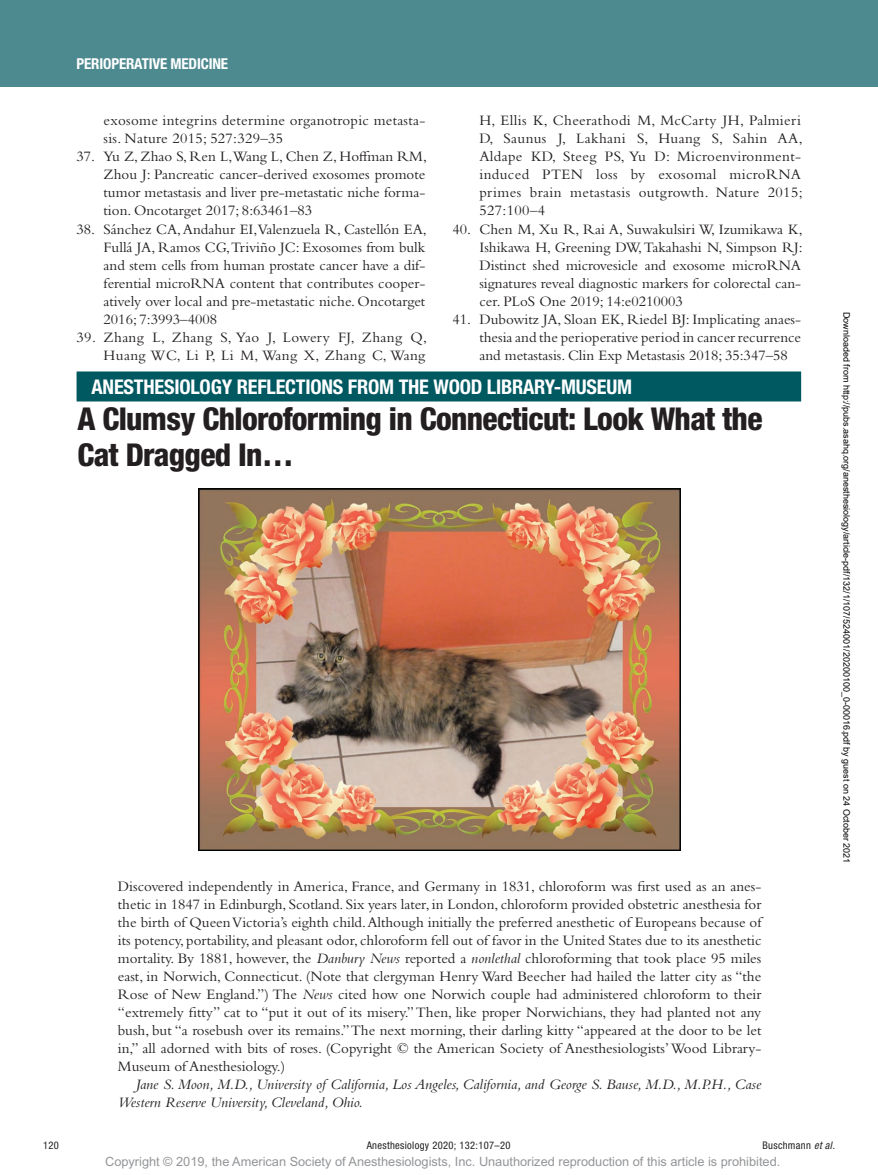
<style>
.page{position:relative;width:878px;height:1175px;background:#fff}
.page>*{position:absolute;margin:0;border:0;box-sizing:border-box;transform-origin:0 0}
.t1{font:800 condensed 31.5px/36px "Helvetica Neue LT Std";letter-spacing:-.02em;color:#231f20}
.t2{font:700 condensed 20.25px "Helvetica Neue LT Std";letter-spacing:-.01em;color:#fff}
.t3{font:15px/18.1px "Bembo Std";color:#231f20;text-align:justify}
.t4{font:italic 15px/18px "Bembo Std";color:#231f20}
.t5{font:15px/18.1px "Bembo Std";letter-spacing:.025em;color:#231f20;text-align:right}
.t6{font:15px/18.1px "Bembo Std";letter-spacing:.02em;color:#231f20}
.t7{font:700 condensed 15px "Helvetica Neue LT Std";color:#fff}
.t8{font:12.75px "Arial MT Std";color:#939598}
.t9{font:condensed 10.5px "Helvetica Neue LT Std";letter-spacing:.03em;color:#231f20}
.t10{font:9px "Arial";color:#000}
.s1{font-style:italic}
</style>
<div class="page">
<div style="left:0;top:0;width:878px;height:86px;background:#4d8a90"></div>
<img style="left:198px;top:488px;width:482px;height:362px">
<div style="left:77px;top:371px;width:724px;height:30px;background:#005861"></div>
<p class="t7" style="left:77px;top:54px;width:16px">PERIO</p>
<p class="t7" style="left:111px;top:54px;width:16px">PERATIVE</p>
<p class="t7" style="left:171px;top:54px;width:19px">MEDICINE</p>
<p class="t6" style="left:104px;top:111px;width:323px">exosome integrins determine organotropic metasta&shy;sis. Nature 2015; 527:329–35</p>
<p class="t3" style="left:104px;top:147px;width:325px;text-indent:-27px">37. Yu Z, Zhao S, Ren L,Wang L, Chen Z, Hoffman RM, Zhou J: Pancreatic cancer-derived exosomes promote tumor metastasis and liver pre-metastatic niche forma&shy;tion. Oncotarget 2017; 8:63461–83</p>
<p class="t3" style="left:104px;top:219px;width:325px;text-indent:-27px">38. Sánchez CA, Andahur EI,Valenzuela R, Castellón EA, Fullá JA, Ramos CG, Triviño JC: Exosomes from bulk and stem cells from human prostate cancer have a dif&shy;ferential microRNA content that contributes cooper&shy;atively over local and pre-metastatic niche. Oncotarget 2016; 7:3993–4008</p>
<p class="t5" style="left:77px;top:328px;width:352px">39. Zhang L, Zhang S, Yao J, Lowery FJ, Zhang Q,<br>Huang WC, Li P, Li M, Wang X, Zhang C, Wang</p>
<p class="t3" style="left:479px;top:111px;width:325px">H, Ellis K, Cheerathodi M, McCarty JH, Palmieri D, Saunus J, Lakhani S, Huang S, Sahin AA, Aldape KD, Steeg PS, Yu D: Microenvironment&shy;induced PTEN loss by exosomal microRNA primes brain metastasis outgrowth. Nature 2015; 527:100–4</p>
<p class="t3" style="left:479px;top:219px;width:325px;text-indent:-27px">40. Chen M, Xu R, Rai A, Suwakulsiri W, Izumikawa K, Ishikawa H, Greening DW, Takahashi N, Simpson RJ:<br>Distinct shed microvesicle and exosome microRNA signatures reveal diagnostic markers for colorectal can&shy;cer. PLoS One 2019; 14:e0210003</p>
<p class="t3" style="left:479px;top:310px;width:323px;text-indent:-27px">41. Dubowitz JA, Sloan EK, Riedel BJ: Implicating anaes&shy;thesia and the perioperative period in cancer recurrence and metastasis. Clin Exp Metastasis 2018; 35:347–58</p>
<h2 class="t2" style="left:92px;top:374px;width:195px">ANESTHESIOLOGY REFLECTION</h2>
<h2 class="t2" style="left:333px;top:374px;width:128px">S FROM THE WOOD</h2>
<h2 class="t2" style="left:487px;top:374px;width:147px">LIBRARY-MUSEUM</h2>
<h1 class="t1" style="left:77px;top:400px;width:686px">A Clumsy Chloroforming in Connecticut: Look What the<br>Cat Dragged In…</h1>
<p class="t3" style="left:118px;top:876px;width:645px">Discovered independently in America, France, and Germany in 1831, chloroform was first used as an anes&shy;thetic in 1847 in Edinburgh, Scotland. Six years later, in London, chloroform provided obstetric anesthesia for the birth of Queen Victoria’s eighth child. Although initially the preferred anesthetic of Europeans because of its potency, portability, and pleasant odor, chloroform fell out of favor in the United States due to its anesthetic mortality. By 1881, however, the <span class="s1">Danbury News</span> reported a <span class="s1">nonlethal</span> chloroforming that took place 95 miles east, in Norwich, Connecticut. (Note that clergyman Henry Ward Beecher had hailed the latter city as “the Rose of New England.”) The <span class="s1">News</span> cited how one Norwich couple had administered chloroform to their “extremely fitty” cat to “put it out of its misery.” Then, like proper Norwichians, they had planted not any bush, but “a rosebush over its remains.” The next morning, their darling kitty “appeared at the door to be let in,” all adorned with bits of roses. (Copyright © the American Society of Anesthesiologists’ Wood Library-Museum of Anesthesiology.)</p>
<p class="t4" style="left:118px;top:1074px;width:645px;text-indent:18px">Jane S. Moon, M.D., University of California, Los Angeles, California, and George S. Bause, M.D., M.P.H., Case<br>Western Reserve University, Cleveland, Ohio.</p>
<p class="t10" style="left:850px;top:312px;width:553px;rotate:90deg">Downloaded from http://pubs.asahq.org/anesthesiology/article-pdf/132/1/107/524001/20200100_0-00016.pdf by guest on 24 October 2021</p>
<p class="t9" style="left:43px;top:1139px;width:17px">120</p>
<p class="t9" style="left:367px;top:1139px;width:145px">Anesthesiology 2020; 132:107–20</p>
<p class="t9" style="left:762px;top:1139px;width:74px">Buschmann <span class="s1">et al.</span></p>
<p class="t8" style="left:105px;top:1154px;width:676px">Copyright © 2019, the American Society of Anesthesiologists, Inc. Unauthorized reproduction of this article is prohibited.</p>
</div>
